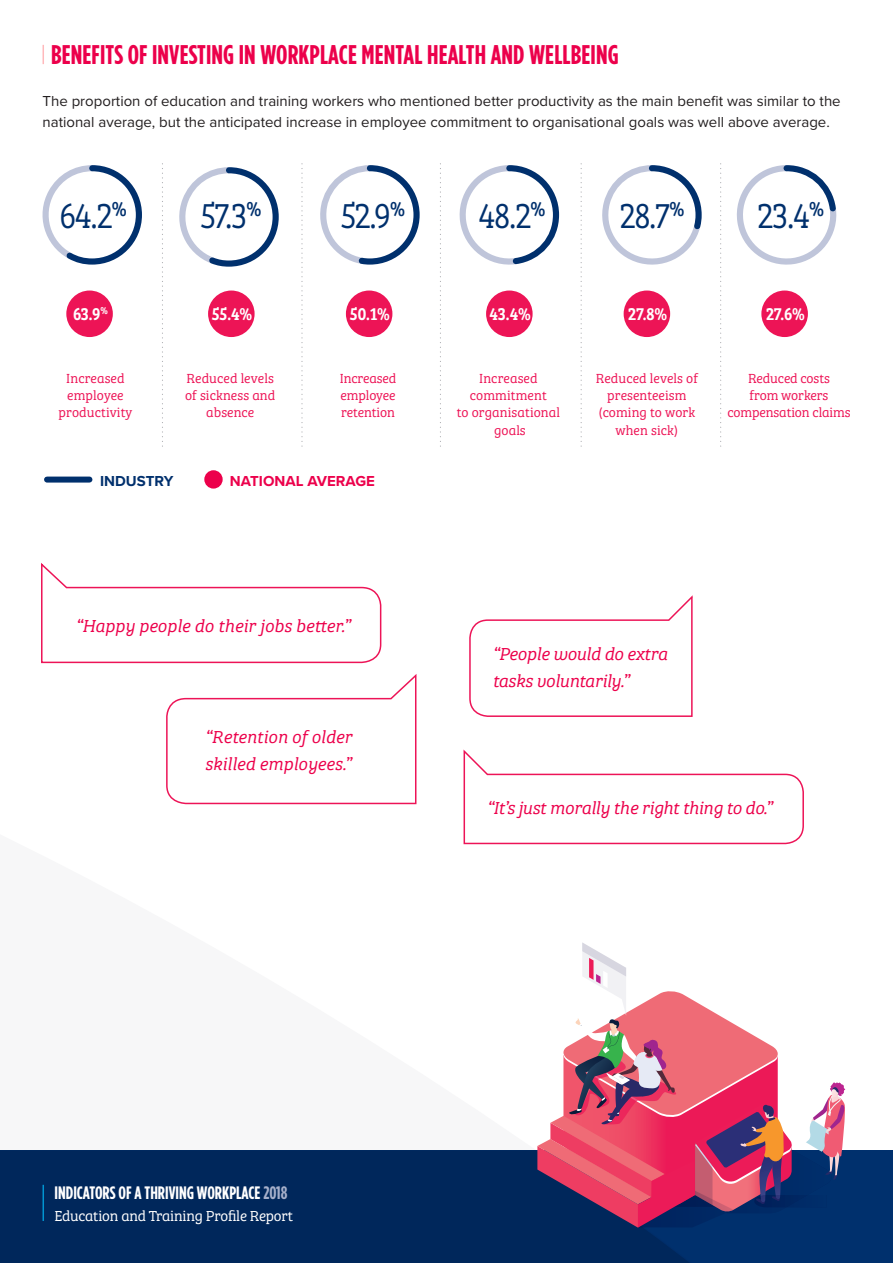
<style>
.page{position:relative;width:893px;height:1263px;background:#fff}
.page>*{position:absolute;margin:0;border:0;box-sizing:border-box;transform-origin:0 0}
.t1{font:37.05px "Bree Serif Lt";letter-spacing:-.025em;color:#00306d;scale:.86 1}
.SF_H2{font:700 27px "Gotham Condensed";letter-spacing:.005em;color:#ec004b}
.t2{font:18.15px "Bree Serif Sb";letter-spacing:-.005em;color:#fff;scale:.86 1}
.SF_Chart_Heading{font:italic 18px/27px "Bree Serif Lt";letter-spacing:-.015em;color:#ec004b}
.SF_Body{font:700 18px "Gotham Condensed";color:#fff}
.SF_Body-2{font:15px/21px "Proxima Nova";color:#231f20}
.SF_Body-3{font:15px "Bree Serif Lt";letter-spacing:-.015em;color:#fff}
.SF_Body-4{font:700 15px "Proxima Nova";color:#ec004b}
.SF_Body-5{font:700 15px "Proxima Nova";color:#00306d}
.t3{font:13.65px/17.1px "Bree Serif Lt";letter-spacing:.005em;color:#ed1456;text-align:center}
.s1{color:#a5afca}
</style>
<div class="page">
<div style="left:0;top:1150px;width:893px;height:113px;background:#00306d"></div>
<svg style="left:43px;top:45px;width:1px;height:19px"></svg>
<div style="left:0;top:1150px;width:689px;height:113px;background:#00275b"></div>
<hr style="left:43px;top:1185px;width:1px;height:36px;background:#0094d1">
<svg style="left:179px;top:167px;width:100px;height:100px"></svg>
<svg style="left:162px;top:164px;width:1px;height:283px"></svg>
<svg style="left:301px;top:164px;width:2px;height:283px"></svg>
<svg style="left:440px;top:164px;width:1px;height:283px"></svg>
<svg style="left:581px;top:164px;width:1px;height:283px"></svg>
<svg style="left:720px;top:164px;width:1px;height:283px"></svg>
<div style="left:66px;top:291px;width:47px;height:46px;background:#ed1456;border-radius:50%"></div>
<div style="left:486px;top:291px;width:47px;height:46px;background:#ed1456;border-radius:50%"></div>
<div style="left:346px;top:291px;width:46px;height:46px;background:#ed1456;border-radius:50%"></div>
<div style="left:761px;top:291px;width:47px;height:46px;background:#ed1456;border-radius:50%"></div>
<div style="left:624px;top:291px;width:46px;height:46px;background:#ed1456;border-radius:50%"></div>
<div style="left:208px;top:291px;width:47px;height:46px;background:#ed1456;border-radius:50%"></div>
<svg style="left:43px;top:165px;width:99px;height:100px"></svg>
<svg style="left:320px;top:165px;width:100px;height:100px"></svg>
<svg style="left:459px;top:165px;width:101px;height:100px"></svg>
<svg style="left:602px;top:165px;width:100px;height:100px"></svg>
<svg style="left:736px;top:165px;width:101px;height:100px"></svg>
<div style="left:47px;top:477px;width:42px;height:6px;background:#00306d"></div>
<div style="left:204px;top:470px;width:19px;height:19px;background:#ec004b;border-radius:50%"></div>
<svg style="left:537px;top:942px;width:308px;height:286px"></svg>
<svg style="left:463px;top:749px;width:341px;height:96px"></svg>
<svg style="left:469px;top:595px;width:224px;height:122px"></svg>
<svg style="left:41px;top:563px;width:341px;height:101px"></svg>
<svg style="left:166px;top:674px;width:251px;height:131px"></svg>
<p class="SF_H2" style="left:51px;top:39px;width:569px">BENEFITS OF INVESTING IN WORKPLACE MENTAL HEALTH AND WELLBEING</p>
<p class="SF_Body-2" style="left:43px;top:90px;width:800px">The proportion of education and training workers who mentioned better productivity as the main benefit was similar to the national average, but the anticipated increase in employee commitment to organisational goals was well above average.</p>
<p class="t1" style="left:59px;top:188px;width:80px">64.2<sup>%</sup></p>
<p class="t1" style="left:201px;top:188px;width:72px">57.3<sup>%</sup></p>
<p class="t1" style="left:341px;top:188px;width:76px">52.9<sup>%</sup></p>
<p class="t1" style="left:479px;top:188px;width:79px">48.2<sup>%</sup></p>
<p class="t1" style="left:620px;top:188px;width:77px">28.7<sup>%</sup></p>
<p class="t1" style="left:758px;top:188px;width:79px">23.4<sup>%</sup></p>
<p class="t2" style="left:73px;top:300px;width:42px">63.9<sup>%</sup></p>
<p class="t2" style="left:489px;top:300px;width:50px">43.4%</p>
<p class="t2" style="left:212px;top:300px;width:48px">55.4%</p>
<p class="t2" style="left:350px;top:300px;width:48px">50.1%</p>
<p class="t2" style="left:766px;top:300px;width:47px">27.6%</p>
<p class="t2" style="left:628px;top:300px;width:47px">27.8%</p>
<p class="t3" style="left:596px;top:369px;width:104px">Reduced levels of presenteeism (coming to work when sick)</p>
<p class="t3" style="left:59px;top:369px;width:75px">Increased employee productivity</p>
<p class="t3" style="left:457px;top:369px;width:105px">Increased commitment<br>to organisational goals</p>
<p class="t3" style="left:727px;top:369px;width:125px">Reduced costs<br>from workers compensation claims</p>
<p class="t3" style="left:185px;top:369px;width:92px">Reduced levels of sickness and absence</p>
<p class="t3" style="left:340px;top:369px;width:58px;text-align:justify">Increased employee retention</p>
<p class="SF_Body-5" style="left:100px;top:469px;width:75px">INDUSTRY</p>
<p class="SF_Body-4" style="left:230px;top:469px;width:146px">NATIONAL AVERAGE</p>
<p class="SF_Chart_Heading" style="left:75px;top:611px;width:277px">“Happy people do their jobs better.”</p>
<p class="SF_Chart_Heading" style="left:205px;top:722px;width:149px">“Retention of older skilled employees.”</p>
<p class="SF_Chart_Heading" style="left:492px;top:639px;width:177px">“People would do extra tasks voluntarily.”</p>
<p class="SF_Chart_Heading" style="left:487px;top:793px;width:287px">“It’s just morally the right thing to do.”</p>
<p class="SF_Body" style="left:55px;top:1182px;width:235px">INDICATORS OF A THRIVING WORKPLACE <span class="s1">2018</span></p>
<p class="SF_Body-3" style="left:55px;top:1205px;width:240px">Education and Training Profile Report</p>
</div>
